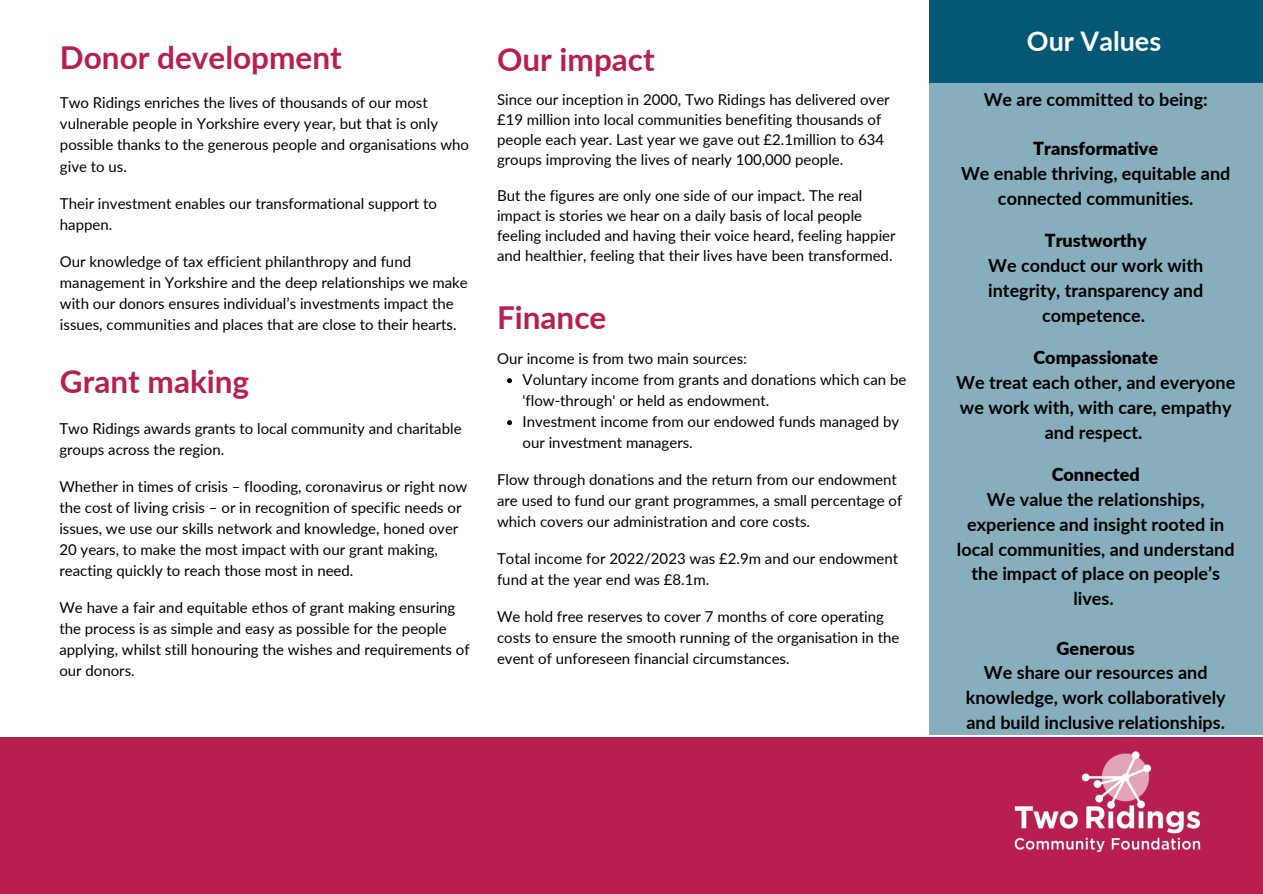
<style>
.page{position:relative;width:1263px;height:894px;background:#fff}
.page>*{position:absolute;margin:0;border:0;box-sizing:border-box;transform-origin:0 0}
.t1{font:700 31.5px "Lato";color:#b81f4e}
.t2{font:700 27px "Lato";color:#fff}
.t3{font:700 18px/24.8px "Lato";color:#000;text-align:center}
.t4{font:900 18px "Lato";color:#000}
.t5{font:15px/21px "Lato";color:#000}
</style>
<div class="page">
<div style="left:0;top:736px;width:1263px;height:157px;background:#b81f4e"></div>
<img style="left:987px;top:734px;width:240px;height:119px">
<svg style="left:507px;top:378px;width:5px;height:5px"></svg>
<svg style="left:507px;top:420px;width:5px;height:5px"></svg>
<div style="left:929px;top:0;width:333px;height:82px;background:#045775"></div>
<div style="left:929px;top:57px;width:333px;height:677px;background:#86aebc"></div>
<p class="t1" style="left:60px;top:38px;width:283px">Donor development</p>
<p class="t5" style="left:60px;top:92px;width:411px">Two Ridings enriches the lives of thousands of our most vulnerable people in Yorkshire every year, but that is only possible thanks to the generous people and organisations who give to us.</p>
<p class="t5" style="left:60px;top:192px;width:378px">Their investment enables our transformational support to happen.</p>
<p class="t5" style="left:60px;top:250px;width:409px">Our knowledge of tax efficient philanthropy and fund management in Yorkshire and the deep relationships we make with our donors ensures individual’s investments impact the issues, communities and places that are close to their hearts.</p>
<p class="t1" style="left:60px;top:361px;width:191px">Grant making</p>
<p class="t5" style="left:59px;top:417px;width:404px">Two Ridings awards grants to local community and charitable groups across the region.</p>
<p class="t5" style="left:59px;top:475px;width:409px">Whether in times of crisis – flooding, coronavirus or right now the cost of living crisis – or in recognition of specific needs or issues, we use our skills network and knowledge, honed over 20 years, to make the most impact with our grant making, reacting quickly to reach those most in need.</p>
<p class="t5" style="left:59px;top:596px;width:412px">We have a fair and equitable ethos of grant making ensuring the process is as simple and easy as possible for the people applying, whilst still honouring the wishes and requirements of our donors.</p>
<p class="t1" style="left:497px;top:40px;width:159px">Our impact</p>
<p class="t5" style="left:497px;top:89px;width:394px;line-height:20px">Since our inception in 2000, Two Ridings has delivered over £19 million into local communities benefiting thousands of people each year. Last year we gave out £2.1million to 634 groups improving the lives of nearly 100,000 people.</p>
<p class="t5" style="left:497px;top:185px;width:400px;line-height:20px">But the figures are only one side of our impact. The real impact is stories we hear on a daily basis of local people feeling included and having their voice heard, feeling happier and healthier, feeling that their lives have been transformed.</p>
<p class="t1" style="left:497px;top:297px;width:111px">Finance</p>
<p class="t5" style="left:497px;top:348px;width:251px">Our income is from two main sources:</p>
<p class="t5" style="left:522px;top:369px;width:385px">Voluntary income from grants and donations which can be 'flow-through' or held as endowment.</p>
<p class="t5" style="left:522px;top:411px;width:378px">Investment income from our endowed funds managed by our investment managers.</p>
<p class="t5" style="left:497px;top:469px;width:407px">Flow through donations and the return from our endowment are used to fund our grant programmes, a small percentage of which covers our administration and core costs.</p>
<p class="t5" style="left:497px;top:547px;width:403px">Total income for 2022/2023 was £2.9m and our endowment fund at the year end was £8.1m.</p>
<p class="t5" style="left:497px;top:605px;width:404px">We hold free reserves to cover 7 months of core operating costs to ensure the smooth running of the organisation in the event of unforeseen financial circumstances.</p>
<p class="t2" style="left:1027px;top:25px;width:136px">Our Values</p>
<p class="t3" style="left:984px;top:86px;width:226px">We are committed to being:</p>
<p class="t4" style="left:1033px;top:137px;width:127px">Transformative</p>
<p class="t3" style="left:961px;top:160px;width:271px">We enable thriving, equitable and connected communities.</p>
<p class="t4" style="left:1045px;top:229px;width:103px">Trustworthy</p>
<p class="t3" style="left:988px;top:253px;width:217px">We conduct our work with integrity, transparency and competence.</p>
<p class="t4" style="left:1033px;top:346px;width:126px">Compassionate</p>
<p class="t3" style="left:956px;top:369px;width:280px">We treat each other, and everyone we work with, with care, empathy and respect.</p>
<p class="t4" style="left:1052px;top:463px;width:90px">Connected</p>
<p class="t3" style="left:957px;top:486px;width:279px">We value the relationships, experience and insight rooted in local communities, and understand the impact of place on people’s lives.</p>
<p class="t4" style="left:1057px;top:636px;width:80px">Generous</p>
<p class="t3" style="left:966px;top:660px;width:261px">We share our resources and knowledge, work collaboratively and build inclusive relationships.</p>
</div>
